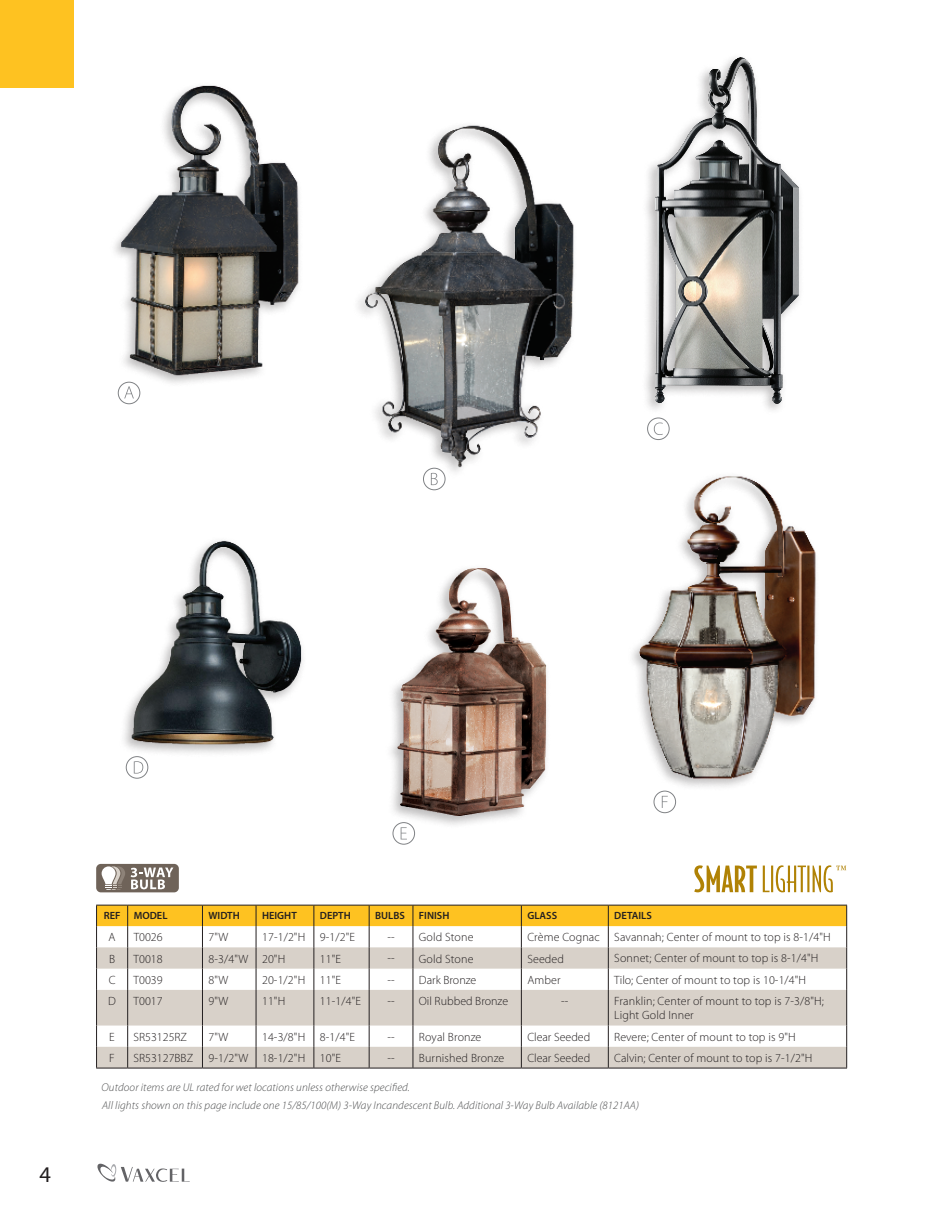
<style>
.page{position:relative;width:945px;height:1215px;background:#fff}
.page>*{position:absolute;margin:0;border:0;box-sizing:border-box;transform-origin:0 0}
.t1{font:22.5px "Myriad Pro";color:#231f20}
.t2{font:300 12px/14.4px "Myriad Pro";letter-spacing:.01em;color:#231f20}
.t3{font:italic 300 11.25px/18.1px "Myriad Pro";letter-spacing:.01em;color:#4b4c4d}
.t4{font:600 10.5px "Myriad Pro";color:#231f20}
</style>
<div class="page">
<div style="left:96px;top:864px;width:83px;height:28px;background:#6f6359;border-radius:5px"></div>
<svg style="left:131px;top:868px;width:42px;height:21px"></svg>
<svg style="left:102px;top:866px;width:23px;height:24px"></svg>
<img style="left:358px;top:125px;width:216px;height:364px">
<svg style="left:97px;top:990px;width:749px;height:78px;fill:#d8d1c9"></svg>
<hr style="left:127px;top:990px;width:1px;height:36px;background:#231f20">
<hr style="left:202px;top:990px;width:1px;height:36px;background:#231f20">
<hr style="left:256px;top:990px;width:1px;height:36px;background:#231f20">
<hr style="left:314px;top:990px;width:1px;height:36px;background:#231f20">
<hr style="left:369px;top:990px;width:1px;height:36px;background:#231f20">
<hr style="left:413px;top:990px;width:1px;height:36px;background:#231f20">
<hr style="left:521px;top:990px;width:1px;height:36px;background:#231f20">
<hr style="left:608px;top:990px;width:1px;height:36px;background:#231f20">
<svg style="left:127px;top:1026px;width:1px;height:42px"></svg>
<svg style="left:202px;top:1026px;width:1px;height:42px"></svg>
<svg style="left:256px;top:1026px;width:1px;height:42px"></svg>
<svg style="left:314px;top:1026px;width:1px;height:42px"></svg>
<svg style="left:369px;top:1026px;width:1px;height:42px"></svg>
<svg style="left:413px;top:1026px;width:1px;height:42px"></svg>
<svg style="left:521px;top:1026px;width:1px;height:42px"></svg>
<svg style="left:608px;top:1026px;width:1px;height:42px"></svg>
<svg style="left:96px;top:905px;width:751px;height:85px"></svg>
<hr style="left:96px;top:990px;width:1px;height:36px;background:#231f20">
<hr style="left:846px;top:990px;width:1px;height:36px;background:#231f20">
<svg style="left:96px;top:1026px;width:1px;height:42px"></svg>
<svg style="left:846px;top:1026px;width:1px;height:42px"></svg>
<hr style="left:96px;top:1068px;width:32px;height:1px;background:#231f20">
<hr style="left:128px;top:1068px;width:74px;height:1px;background:#231f20">
<hr style="left:202px;top:1068px;width:54px;height:1px;background:#231f20">
<hr style="left:256px;top:1068px;width:58px;height:1px;background:#231f20">
<hr style="left:314px;top:1068px;width:55px;height:1px;background:#231f20">
<hr style="left:369px;top:1068px;width:44px;height:1px;background:#231f20">
<hr style="left:413px;top:1068px;width:108px;height:1px;background:#231f20">
<hr style="left:521px;top:1068px;width:87px;height:1px;background:#231f20">
<hr style="left:608px;top:1068px;width:239px;height:1px;background:#231f20">
<img style="left:124px;top:540px;width:179px;height:213px">
<img style="left:391px;top:568px;width:156px;height:257px">
<img style="left:632px;top:476px;width:184px;height:331px">
<img style="left:114px;top:85px;width:185px;height:308px">
<img style="left:646px;top:57px;width:154px;height:366px">
<svg style="left:694px;top:865px;width:63px;height:27px"></svg>
<svg style="left:763px;top:866px;width:7px;height:26px"></svg>
<hr style="left:771px;top:866px;width:2px;height:26px;background:#b08205">
<svg style="left:776px;top:865px;width:30px;height:27px"></svg>
<hr style="left:807px;top:866px;width:2px;height:26px;background:#b08205">
<svg style="left:813px;top:865px;width:33px;height:27px"></svg>
<svg style="left:124px;top:386px;width:10px;height:12px"></svg>
<svg style="left:134px;top:761px;width:9px;height:13px"></svg>
<svg style="left:401px;top:827px;width:6px;height:12px"></svg>
<svg style="left:662px;top:796px;width:6px;height:12px"></svg>
<svg style="left:431px;top:473px;width:7px;height:12px"></svg>
<svg style="left:654px;top:423px;width:9px;height:12px"></svg>
<div style="left:0;top:0;width:74px;height:87px;background:#fec221"></div>
<svg style="left:97px;top:1164px;width:93px;height:18px"></svg>
<div style="left:654px;top:791px;width:22px;height:22px;border:1px solid #808285;border-radius:50%"></div>
<div style="left:393px;top:822px;width:22px;height:22px;border:1px solid #808285;border-radius:50%"></div>
<div style="left:126px;top:756px;width:22px;height:22px;border:1px solid #808285;border-radius:50%"></div>
<div style="left:118px;top:382px;width:22px;height:22px;border:1px solid #808285;border-radius:50%"></div>
<div style="left:423px;top:468px;width:22px;height:22px;border:1px solid #808285;border-radius:50%"></div>
<div style="left:647px;top:418px;width:22px;height:22px;border:1px solid #808285;border-radius:50%"></div>
<h1 class="t1" style="left:39px;top:1160px;width:13px">4</h1>
<p class="t4" style="left:104px;top:910px;width:18px">REF</p>
<p class="t4" style="left:134px;top:910px;width:35px">MODEL</p>
<p class="t4" style="left:208px;top:910px;width:33px">WIDTH</p>
<p class="t4" style="left:262px;top:910px;width:36px">HEIGHT</p>
<p class="t4" style="left:320px;top:910px;width:33px">DEPTH</p>
<p class="t4" style="left:375px;top:910px;width:31px">BULBS</p>
<p class="t4" style="left:419px;top:910px;width:32px">FINISH</p>
<p class="t4" style="left:527px;top:910px;width:31px">GLASS</p>
<p class="t4" style="left:614px;top:910px;width:39px">DETAILS</p>
<p class="t2" style="left:109px;top:930px;width:9px">A</p>
<p class="t2" style="left:134px;top:930px;width:31px">T0026</p>
<p class="t2" style="left:208px;top:930px;width:21px">7"W</p>
<p class="t2" style="left:262px;top:930px;width:95px">17-1/2"H 9-1/2"E</p>
<p class="t2" style="left:387px;top:930px;width:9px">--</p>
<p class="t2" style="left:419px;top:930px;width:56px">Gold Stone</p>
<p class="t2" style="left:527px;top:930px;width:305px">Crème Cognac Savannah; Center of mount to top is 8-1/4"H</p>
<p class="t2" style="left:109px;top:952px;width:8px">B</p>
<p class="t2" style="left:134px;top:952px;width:31px">T0018</p>
<p class="t2" style="left:208px;top:952px;width:78px">8-3/4"W 20"H</p>
<p class="t2" style="left:320px;top:952px;width:23px">11"E</p>
<p class="t2" style="left:387px;top:951px;width:9px">--</p>
<p class="t2" style="left:419px;top:952px;width:56px">Gold Stone</p>
<p class="t2" style="left:527px;top:952px;width:38px">Seeded</p>
<p class="t2" style="left:614px;top:951px;width:206px">Sonnet; Center of mount to top is 8-1/4"H</p>
<p class="t2" style="left:109px;top:973px;width:8px">C</p>
<p class="t2" style="left:134px;top:973px;width:31px">T0039</p>
<p class="t2" style="left:208px;top:973px;width:21px">8"W</p>
<p class="t2" style="left:262px;top:973px;width:81px">20-1/2"H 11"E</p>
<p class="t2" style="left:387px;top:973px;width:9px">--</p>
<p class="t2" style="left:419px;top:973px;width:59px">Dark Bronze</p>
<p class="t2" style="left:527px;top:973px;width:35px">Amber</p>
<p class="t2" style="left:614px;top:973px;width:193px">Tilo; Center of mount to top is 10-1/4"H</p>
<p class="t2" style="left:108px;top:994px;width:9px">D</p>
<p class="t2" style="left:134px;top:994px;width:31px">T0017</p>
<p class="t2" style="left:208px;top:994px;width:21px">9"W</p>
<p class="t2" style="left:262px;top:994px;width:25px">11"H</p>
<p class="t2" style="left:320px;top:994px;width:43px">11-1/4"E</p>
<p class="t2" style="left:387px;top:994px;width:9px">--</p>
<p class="t2" style="left:419px;top:994px;width:91px">Oil Rubbed Bronze</p>
<p class="t2" style="left:561px;top:994px;width:9px">--</p>
<p class="t2" style="left:614px;top:994px;width:211px">Franklin; Center of mount to top is 7-3/8"H;<br>Light Gold Inner</p>
<p class="t2" style="left:109px;top:1030px;width:7px">E</p>
<p class="t2" style="left:134px;top:1030px;width:55px">SR53125RZ</p>
<p class="t2" style="left:208px;top:1030px;width:21px">7"W</p>
<p class="t2" style="left:262px;top:1030px;width:95px">14-3/8"H 8-1/4"E</p>
<p class="t2" style="left:387px;top:1030px;width:9px">--</p>
<p class="t2" style="left:419px;top:1030px;width:64px">Royal Bronze</p>
<p class="t2" style="left:527px;top:1030px;width:64px">Clear Seeded</p>
<p class="t2" style="left:614px;top:1030px;width:183px">Revere; Center of mount to top is 9"H</p>
<p class="t2" style="left:109px;top:1051px;width:7px">F</p>
<p class="t2" style="left:134px;top:1051px;width:61px">SR53127BBZ</p>
<p class="t2" style="left:208px;top:1051px;width:134px">9-1/2"W 18-1/2"H 10"E</p>
<p class="t2" style="left:387px;top:1051px;width:9px">--</p>
<p class="t2" style="left:419px;top:1051px;width:87px">Burnished Bronze</p>
<p class="t2" style="left:527px;top:1051px;width:64px">Clear Seeded</p>
<p class="t2" style="left:614px;top:1051px;width:200px">Calvin; Center of mount to top is 7-1/2"H</p>
<p class="t3" style="left:101px;top:1079px;width:539px">Outdoor items are UL rated for wet locations unless otherwise specified.<br>All lights shown on this page include one 15/85/100(M) 3-Way Incandescent Bulb. Additional 3-Way Bulb Available (8121AA)</p>
</div>
